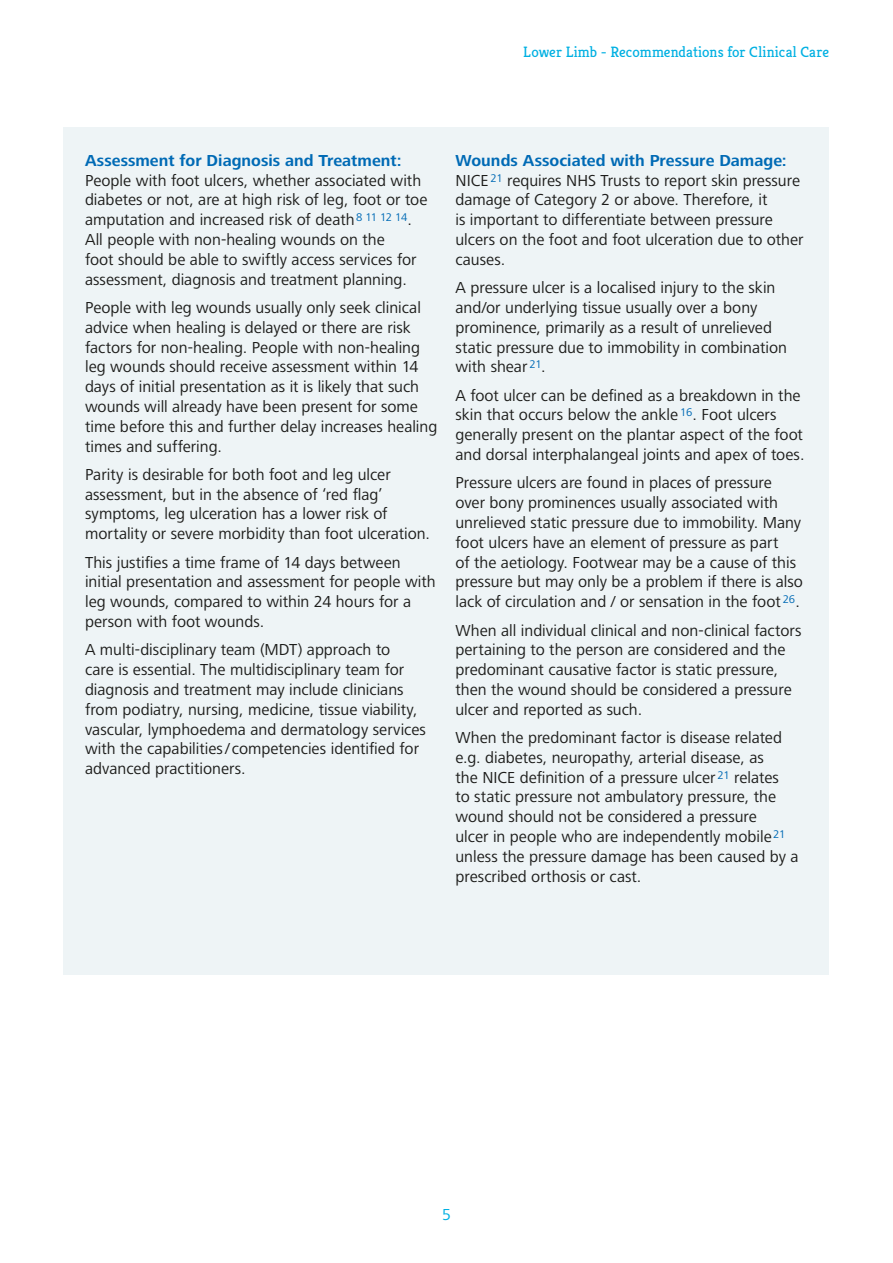
<style>
.page{position:relative;width:893px;height:1263px;background:#fff}
.page>*{position:absolute;margin:0;border:0;box-sizing:border-box;transform-origin:0 0}
.t1{font:16.5px/19.8px "Frutiger Next LT";color:#1d1d1b}
.t2{font:700 16.5px "Frutiger Next LT";color:#006ab5}
.t3{font:16.5px "Frutiger Next LT";color:#00b0e2}
.t4{font:15px "Kreon";letter-spacing:.005em;color:#00b0e2}
.s1{font-weight:700;color:#006ab5}
</style>
<div class="page">
<div style="left:64px;top:128px;width:765px;height:847px;background:#eef4f6"></div>
<p class="t4" style="left:523px;top:43px;width:307px">Lower Limb - Recommendations for Clinical Care</p>
<p class="t2" style="left:85px;top:151px;width:318px">Assessment for Diagnosis and Treatment:</p>
<p class="t1" style="left:85px;top:170px;width:344px">People with foot ulcers, whether associated with diabetes or not, are at high risk of leg, foot or toe amputation and increased risk of death<sup>8</sup> <sup>11</sup> <sup>12</sup> <sup>14</sup>.<br>All people with non-healing wounds on the<br>foot should be able to swiftly access services for assessment, diagnosis and treatment planning.</p>
<p class="t1" style="left:85px;top:298px;width:354px">People with leg wounds usually only seek clinical advice when healing is delayed or there are risk factors for non-healing. People with non-healing leg wounds should receive assessment within 14 days of initial presentation as it is likely that such wounds will already have been present for some time before this and further delay increases healing times and suffering.</p>
<p class="t1" style="left:85px;top:464px;width:347px">Parity is desirable for both foot and leg ulcer assessment, but in the absence of ‘red flag’ symptoms, leg ulceration has a lower risk of mortality or severe morbidity than foot ulceration.</p>
<p class="t1" style="left:85px;top:552px;width:352px">This justifies a time frame of 14 days between initial presentation and assessment for people with leg wounds, compared to within 24 hours for a person with foot wounds.</p>
<p class="t1" style="left:85px;top:640px;width:342px">A multi-disciplinary team (MDT) approach to<br>care is essential. The multidisciplinary team for diagnosis and treatment may include clinicians from podiatry, nursing, medicine, tissue viability, vascular, lymphoedema and dermatology services with the capabilities/ competencies identified for advanced practitioners.</p>
<p class="t1" style="left:455px;top:150px;width:350px"><span class="s1">Wounds Associated with Pressure Damage:<br></span>NICE <sup>21</sup> requires NHS Trusts to report skin pressure damage of Category 2 or above. Therefore, it<br>is important to differentiate between pressure ulcers on the foot and foot ulceration due to other causes.</p>
<p class="t1" style="left:455px;top:278px;width:333px">A pressure ulcer is a localised injury to the skin and/or underlying tissue usually over a bony prominence, primarily as a result of unrelieved static pressure due to immobility in combination with shear <sup>21</sup>.</p>
<p class="t1" style="left:455px;top:385px;width:351px">A foot ulcer can be defined as a breakdown in the skin that occurs below the ankle <sup>16</sup>. Foot ulcers generally present on the plantar aspect of the foot and dorsal interphalangeal joints and apex of toes.</p>
<p class="t1" style="left:455px;top:473px;width:349px">Pressure ulcers are found in places of pressure over bony prominences usually associated with unrelieved static pressure due to immobility. Many foot ulcers have an element of pressure as part<br>of the aetiology. Footwear may be a cause of this pressure but may only be a problem if there is also lack of circulation and / or sensation in the foot <sup>26</sup>.</p>
<p class="t1" style="left:455px;top:620px;width:348px">When all individual clinical and non-clinical factors pertaining to the person are considered and the predominant causative factor is static pressure, then the wound should be considered a pressure ulcer and reported as such.</p>
<p class="t1" style="left:455px;top:728px;width:345px">When the predominant factor is disease related e.g. diabetes, neuropathy, arterial disease, as<br>the NICE definition of a pressure ulcer <sup>21</sup> relates<br>to static pressure not ambulatory pressure, the wound should not be considered a pressure<br>ulcer in people who are independently mobile<sup>21 </sup>unless the pressure damage has been caused by a prescribed orthosis or cast.</p>
<p class="t3" style="left:442px;top:1206px;width:10px">5</p>
</div>
